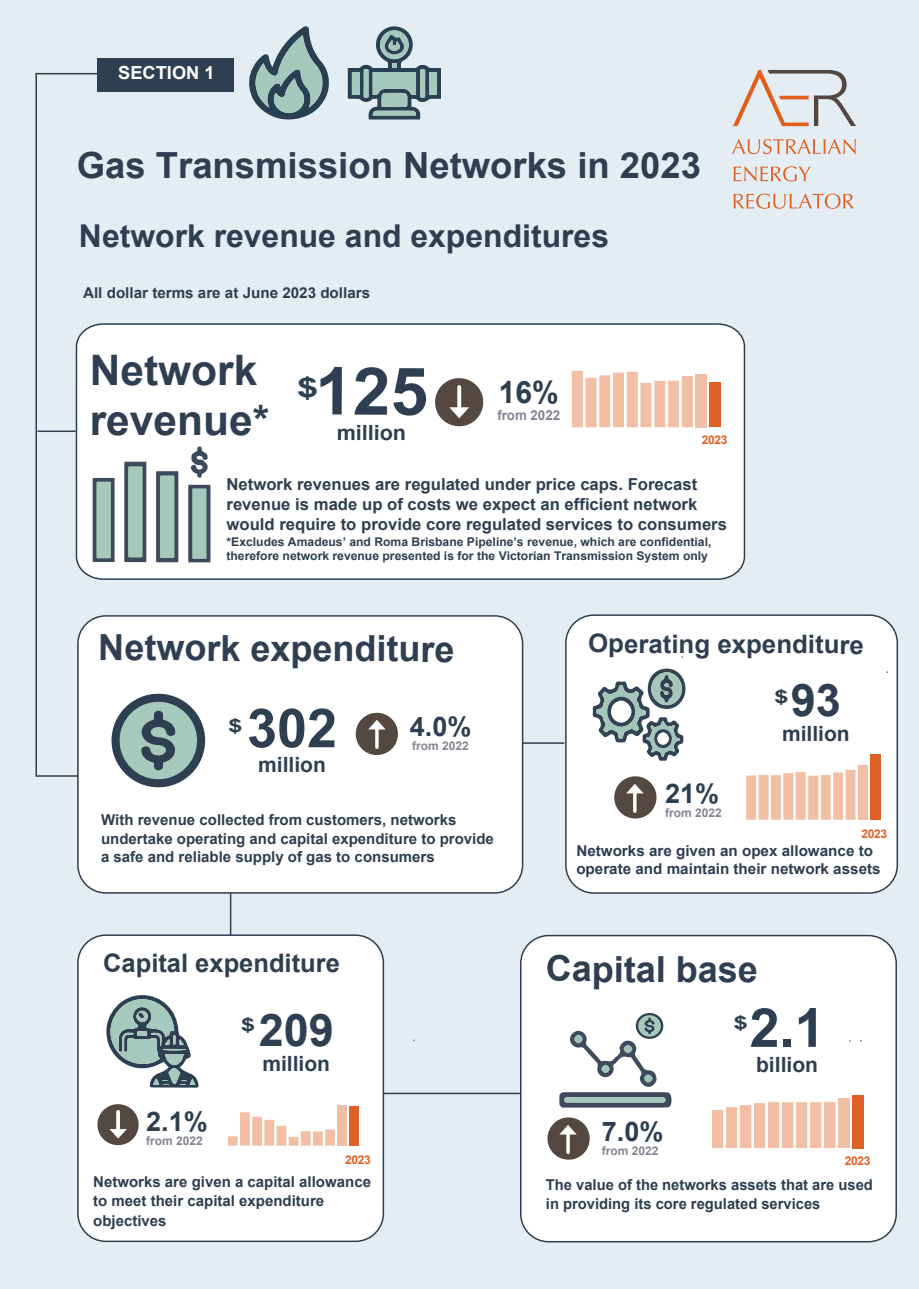
<style>
.page{position:relative;width:919px;height:1289px;background:#fff}
.page>*{position:absolute;margin:0;border:0;box-sizing:border-box;transform-origin:0 0}
.t1{font:700 66px "Arial";color:#2e3f51}
.t2{font:700 54px "Arial";color:#2e3f51}
.t3{font:700 45px "Arial";color:#2e3f51}
.t4{font:700 42px/50.4px "Arial";color:#2f3f51}
.t5{font:700 36px "Arial";color:#2f3f51}
.t6{font:700 31.5px "Arial";color:#2f3f51}
.t7{font:700 30.75px "Arial";color:#2e3f51}
.t8{font:700 27px "Arial";color:#2e3f51}
.t9{font:700 27px "Arial";color:#2e3f51;scale:1.45 1}
.t10{font:700 25.5px "Arial";color:#2f3f51}
.t11{font:700 21px "Arial";color:#2e3f51}
.t12{font:700 18px "Arial";color:#fff}
.t13{font:700 18px "Arial";color:#2e3f51;scale:1.45 1}
.t14{font:700 16.5px/19.8px "Arial";color:#2f3f51}
.t15{font:700 15px/19.5px "Arial";color:#2e3e51}
.t16{font:700 15px/19.5px "Arial";color:#2e3f51}
.t17{font:700 15px "Arial";color:#2f3f51}
.t18{font:700 13.65px "Arial";color:#838591}
.t19{font:700 12px/14.4px "Arial";color:#2f3f51}
.t20{font:700 12px "Arial";color:#838591}
.t21{font:700 12px "Arial";letter-spacing:-.025em;color:#e16025}
</style>
<div class="page">
<div style="left:0;top:0;width:918px;height:1288px;background:#e5edf4"></div>
<div style="left:98px;top:58px;width:136px;height:34px;background:#2e3f51"></div>
<div style="left:520px;top:935px;width:376px;height:306px;background:#fff;border-radius:28px"></div>
<div style="left:520px;top:934px;width:376px;height:308px;border:2px solid #2e3f51;border-radius:28px"></div>
<div style="left:78px;top:616px;width:444px;height:276px;background:#fff;border-radius:28px"></div>
<div style="left:77px;top:615px;width:446px;height:278px;border:2px solid #2e3f51;border-radius:28px"></div>
<div style="left:566px;top:615px;width:331px;height:278px;background:#fff;border-radius:28px"></div>
<div style="left:565px;top:614px;width:333px;height:279px;border:2px solid #2e3f51;border-radius:28px"></div>
<svg style="left:75px;top:322px;width:671px;height:258px"></svg>
<hr style="left:35px;top:73px;width:2px;height:703px;background:#2e3f51">
<hr style="left:35px;top:73px;width:65px;height:1px;background:#2e3f51">
<svg style="left:111px;top:693px;width:94px;height:94px"></svg>
<svg style="left:355px;top:712px;width:43px;height:43px"></svg>
<svg style="left:614px;top:776px;width:42px;height:42px"></svg>
<svg style="left:592px;top:668px;width:93px;height:92px"></svg>
<hr style="left:230px;top:892px;width:1px;height:43px;background:#2e3f51">
<hr style="left:522px;top:742px;width:42px;height:1px;background:#2e3f51">
<hr style="left:382px;top:1092px;width:138px;height:2px;background:#2e3f51">
<hr style="left:36px;top:775px;width:42px;height:1px;background:#2e3f51">
<hr style="left:37px;top:430px;width:39px;height:2px;background:#2e3f51">
<svg style="left:732px;top:139px;width:123px;height:15px;background:#e3cbc2"></svg>
<svg style="left:733px;top:166px;width:77px;height:15px"></svg>
<svg style="left:733px;top:194px;width:120px;height:15px;background:#e3cabf"></svg>
<svg style="left:733px;top:70px;width:122px;height:56px;background:#d5cdcc"></svg>
<svg style="left:435px;top:378px;width:48px;height:48px"></svg>
<img style="left:92px;top:445px;width:120px;height:118px">
<svg style="left:559px;top:1013px;width:113px;height:95px"></svg>
<svg style="left:248px;top:26px;width:81px;height:95px;background:#98acb0"></svg>
<svg style="left:348px;top:25px;width:93px;height:94px;background:#9fb2b7"></svg>
<svg style="left:547px;top:1117px;width:42px;height:42px"></svg>
<img style="left:835px;top:1040px;width:29px;height:108px">
<div style="left:838px;top:1098px;width:11px;height:50px;background:#f3bfa4"></div>
<div style="left:852px;top:1094px;width:11px;height:54px;background:#e16025"></div>
<svg style="left:712px;top:1101px;width:123px;height:47px"></svg>
<img style="left:855px;top:754px;width:26px;height:65px">
<div style="left:857px;top:765px;width:10px;height:54px;background:#f3bfa4"></div>
<div style="left:870px;top:753px;width:10px;height:66px;background:#e16025"></div>
<svg style="left:746px;top:769px;width:109px;height:50px"></svg>
<div style="left:78px;top:935px;width:305px;height:306px;background:#fff;border-radius:28px"></div>
<div style="left:77px;top:934px;width:307px;height:307px;border:2px solid #2e3f51;border-radius:28px"></div>
<svg style="left:106px;top:995px;width:93px;height:93px"></svg>
<svg style="left:97px;top:1104px;width:42px;height:41px"></svg>
<div style="left:337px;top:1105px;width:10px;height:40px;background:#f3bfa4"></div>
<div style="left:349px;top:1105px;width:10px;height:40px;background:#e16025"></div>
<svg style="left:228px;top:1112px;width:107px;height:33px"></svg>
<img style="left:570px;top:355px;width:152px;height:72px">
<div style="left:695px;top:374px;width:11px;height:53px;background:#f3bfa4"></div>
<div style="left:709px;top:382px;width:11px;height:45px;background:#e16025"></div>
<svg style="left:571px;top:371px;width:121px;height:56px"></svg>
<p class="t12" style="left:118px;top:60px;width:98px">SECTION 1</p>
<h3 class="t5" style="left:77px;top:140px;width:625px">Gas Transmission Networks in 2023</h3>
<h3 class="t6" style="left:79px;top:213px;width:531px">Network revenue and expenditures</h3>
<p class="t17" style="left:83px;top:282px;width:288px">All dollar terms are at June 2023 dollars</p>
<h3 class="t4" style="left:90px;top:345px;width:181px">Network revenue*</h3>
<h1 class="t1" style="left:315px;top:345px;width:115px">125</h1>
<h3 class="t11" style="left:336px;top:417px;width:71px">million</h3>
<h3 class="t9" style="left:297px;top:368px;width:16px">$</h3>
<h3 class="t7" style="left:499px;top:370px;width:61px">16%</h3>
<p class="t18" style="left:497px;top:405px;width:64px">from 2022</p>
<p class="t21" style="left:701px;top:431px;width:27px">2023</p>
<p class="t14" style="left:226px;top:474px;width:502px">Network revenues are regulated under price caps. Forecast revenue is made up of costs we expect an efficient network would require to provide core regulated services to consumers</p>
<p class="t19" style="left:226px;top:534px;width:486px">*Excludes Amadeus’ and Roma Brisbane Pipeline’s revenue, which are confidential, therefore network revenue presented is for the Victorian Transmission System only</p>
<h3 class="t5" style="left:98px;top:623px;width:358px">Network expenditure</h3>
<h2 class="t2" style="left:247px;top:690px;width:92px">302</h2>
<h3 class="t11" style="left:258px;top:750px;width:69px">million</h3>
<p class="t13" style="left:228px;top:712px;width:11px">$</p>
<h3 class="t8" style="left:410px;top:707px;width:63px">4.0%</h3>
<p class="t20" style="left:412px;top:737px;width:58px">from 2022</p>
<p class="t16" style="left:101px;top:809px;width:394px">With revenue collected from customers, networks undertake operating and capital expenditure to provide</p>
<p class="t16" style="left:101px;top:847px;width:335px">a safe and reliable supply of gas to consumers</p>
<h3 class="t10" style="left:103px;top:945px;width:238px">Capital expenditure</h3>
<h3 class="t8" style="left:146px;top:1102px;width:63px">2.1%</h3>
<p class="t20" style="left:146px;top:1132px;width:58px">from 2022</p>
<h3 class="t3" style="left:259px;top:998px;width:77px">209</h3>
<h3 class="t11" style="left:262px;top:1048px;width:69px">million</h3>
<p class="t13" style="left:241px;top:1011px;width:11px">$</p>
<p class="t21" style="left:345px;top:1151px;width:27px">2023</p>
<p class="t15" style="left:93px;top:1171px;width:279px">Networks are given a capital allowance to meet their capital expenditure objectives</p>
<h3 class="t10" style="left:588px;top:626px;width:277px">Operating expenditure</h3>
<h3 class="t8" style="left:665px;top:774px;width:56px">21%</h3>
<p class="t20" style="left:665px;top:804px;width:58px">from 2022</p>
<h3 class="t3" style="left:790px;top:668px;width:52px">93</h3>
<h3 class="t11" style="left:782px;top:718px;width:69px">million</h3>
<p class="t13" style="left:774px;top:684px;width:11px">$</p>
<p class="t21" style="left:861px;top:825px;width:27px">2023</p>
<p class="t15" style="left:576px;top:842px;width:306px;line-height:18px">Networks are given an opex allowance to operate and maintain their network assets</p>
<h3 class="t5" style="left:545px;top:943px;width:214px">Capital base</h3>
<h3 class="t8" style="left:602px;top:1112px;width:63px">7.0%</h3>
<p class="t20" style="left:602px;top:1142px;width:58px">from 2022</p>
<h2 class="t2" style="left:749px;top:989px;width:77px">2.1</h2>
<h3 class="t11" style="left:756px;top:1049px;width:63px">billion</h3>
<p class="t13" style="left:733px;top:1010px;width:11px">$</p>
<p class="t21" style="left:844px;top:1151px;width:27px">2023</p>
<p class="t15" style="left:546px;top:1174px;width:328px">The value of the networks assets that are used in providing its core regulated services</p>
</div>
